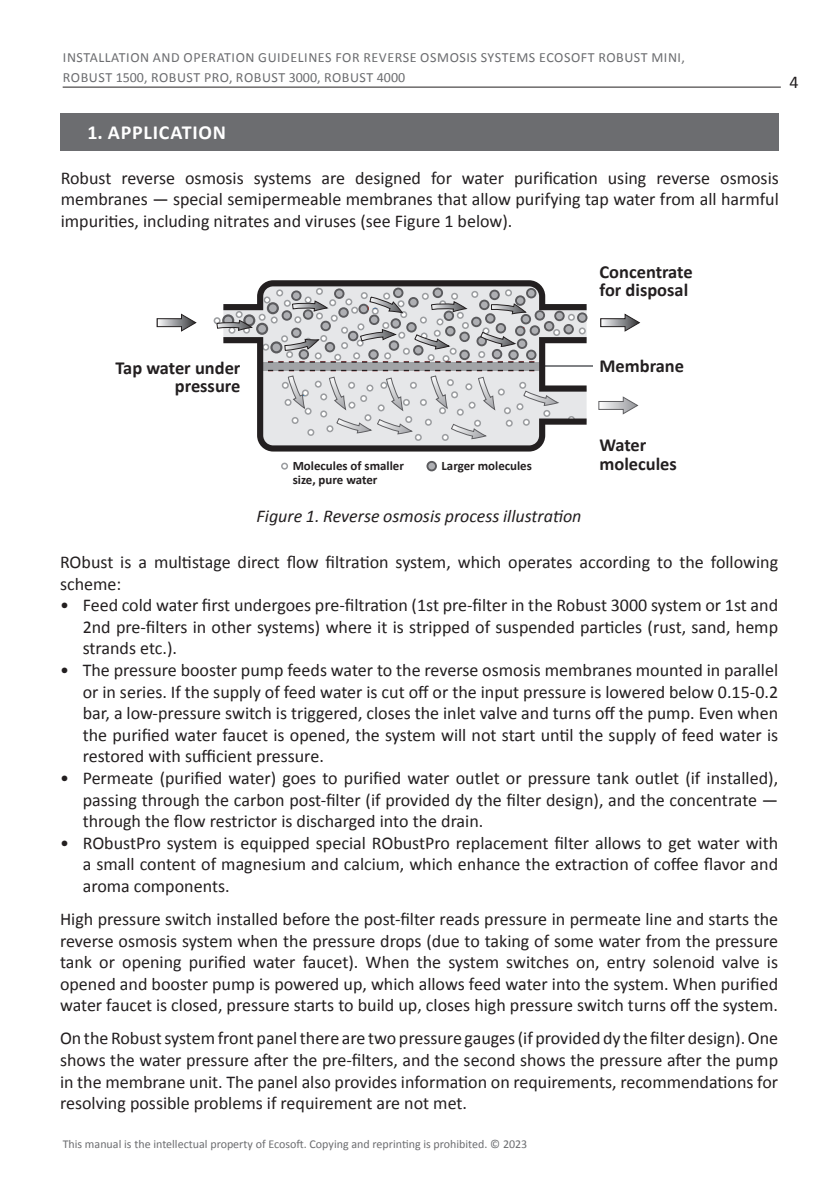
<style>
.page{position:relative;width:840px;height:1191px;background:#fff}
.page>*{position:absolute;margin:0;border:0;box-sizing:border-box;transform-origin:0 0}
.t1{font:700 20px "Calibri";letter-spacing:.04em;color:#fff}
.t2{font:700 18.4px/18.4px "Calibri";color:#231f20;text-align:right}
.t3{font:18px/21.6px "Calibri";color:#231f20;text-align:justify}
.t4{font:italic 18px "Calibri";color:#231f20}
.t5{font:14px/20px "Calibri";letter-spacing:.04em;color:#6c6d70}
.t6{font:700 12.8px "Calibri";color:#231f20}
.t7{font:12px "Calibri";color:#6c6d70}
</style>
<div class="page">
<hr style="left:63px;top:87px;width:717px;height:1px;background:#231f20">
<div style="left:61px;top:113px;width:717px;height:37px;background:#6c6d70"></div>
<svg style="left:156px;top:313px;width:41px;height:19px"></svg>
<svg style="left:600px;top:313px;width:40px;height:19px"></svg>
<svg style="left:598px;top:396px;width:40px;height:18px"></svg>
<hr style="left:535px;top:365px;width:57px;height:2px;background:#808285">
<svg style="left:281px;top:462px;width:7px;height:7px"></svg>
<svg style="left:426px;top:461px;width:10px;height:10px"></svg>
<svg style="left:213px;top:280px;width:374px;height:145px"></svg>
<svg style="left:223px;top:337px;width:363px;height:114px;fill:#e6e7e9"></svg>
<p class="t5" style="left:63px;top:47px;width:623px">INSTALLATION AND OPERATION GUIDELINES FOR REVERSE OSMOSIS SYSTEMS ECOSOFT ROBUST MINI,<br>ROBUST 1500, ROBUST PRO, ROBUST 3000, ROBUST 4000</p>
<p class="t3" style="left:789px;top:71px;width:11px">4</p>
<p class="t1" style="left:87px;top:120px;width:140px">1. APPLICATION</p>
<p class="t3" style="left:61px;top:167px;width:719px">Robust reverse osmosis systems are designed for water purification using reverse osmosis membranes — special semipermeable membranes that allow purifying tap water from all harmful impurities, including nitrates and viruses (see Figure 1 below).</p>
<p class="t2" style="left:599px;top:262px;width:95px;text-align:left">Concentrate for disposal</p>
<p class="t2" style="left:115px;top:359px;width:126px">Tap water under pressure</p>
<p class="t2" style="left:599px;top:357px;width:86px">Membrane</p>
<p class="t2" style="left:599px;top:436px;width:48px">Water</p>
<p class="t6" style="left:292px;top:457px;width:113px">Molecules of smaller</p>
<p class="t2" style="left:599px;top:454px;width:79px">molecules</p>
<p class="t6" style="left:292px;top:472px;width:86px">size, pure water</p>
<p class="t6" style="left:441px;top:457px;width:92px">Larger molecules</p>
<p class="t4" style="left:256px;top:503px;width:326px">Figure 1. Reverse osmosis process illustration</p>
<p class="t3" style="left:60px;top:551px;width:719px">RObust is a multistage direct flow filtration system, which operates according to the following scheme:</p>
<p class="t3" style="left:83px;top:594px;width:696px;text-indent:-23px">• Feed cold water first undergoes pre-filtration (1st pre-filter in the Robust 3000 system or 1st and 2nd pre-filters in other systems) where it is stripped of suspended particles (rust, sand, hemp strands etc.).</p>
<p class="t3" style="left:83px;top:659px;width:696px;text-indent:-23px">• The pressure booster pump feeds water to the reverse osmosis membranes mounted in parallel or in series. If the supply of feed water is cut off or the input pressure is lowered below 0.15-0.2 bar, a low-pressure switch is triggered, closes the inlet valve and turns off the pump. Even when the purified water faucet is opened, the system will not start until the supply of feed water is restored with sufficient pressure.</p>
<p class="t3" style="left:83px;top:767px;width:696px;text-indent:-23px">• Permeate (purified water) goes to purified water outlet or pressure tank outlet (if installed), passing through the carbon post-filter (if provided dy the filter design), and the concentrate — through the flow restrictor is discharged into the drain.</p>
<p class="t3" style="left:83px;top:832px;width:696px;text-indent:-23px">• RObustPro system is equipped special RObustPro replacement filter allows to get water with a small content of magnesium and calcium, which enhance the extraction of coffee flavor and aroma components.</p>
<p class="t3" style="left:60px;top:908px;width:719px">High pressure switch installed before the post-filter reads pressure in permeate line and starts the reverse osmosis system when the pressure drops (due to taking of some water from the pressure tank or opening purified water faucet). When the system switches on, entry solenoid valve is opened and booster pump is powered up, which allows feed water into the system. When purified water faucet is closed, pressure starts to build up, closes high pressure switch turns off the system.</p>
<p class="t3" style="left:60px;top:1027px;width:719px">On the Robust system front panel there are two pressure gauges (if provided dy the filter design). One shows the water pressure after the pre-filters, and the second shows the pressure after the pump in the membrane unit. The panel also provides information on requirements, recommendations for resolving possible problems if requirement are not met.</p>
<p class="t7" style="left:63px;top:1136px;width:466px">This manual is the intellectual property of Ecosoft. Copying and reprinting is prohibited. © 2023</p>
</div>
